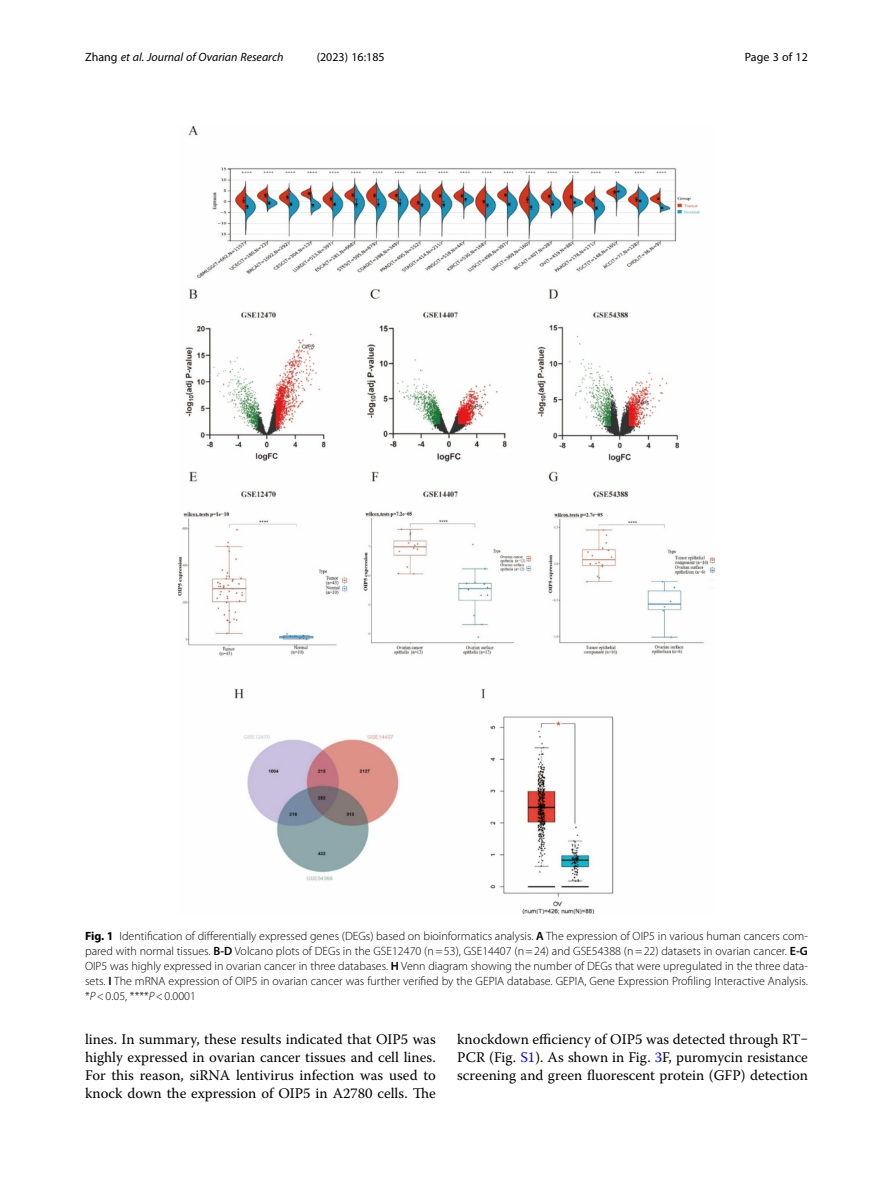
<style>
.page{position:relative;width:893px;height:1191px;background:#fff}
.page>*{position:absolute;margin:0;border:0;box-sizing:border-box;transform-origin:0 0}
.Body_Text{font:14.7px/18px "Warnock Pro";color:#000;text-align:justify}
.Figure_Caption{font:300 12px/15px "Myriad Pro";color:#000;text-align:justify}
.t1{font:italic 12px "Myriad Pro";color:#000}
.t2{font:12px "Myriad Pro";color:#000}
.s1{font-style:normal}
.s2{font-weight:700}
.s3{font-weight:600}
.s4{font-style:italic}
.s5{color:#00f}
</style>
<div class="page">
<img style="left:178px;top:126px;width:536px;height:787px">
<p class="t1" style="left:85px;top:50px;width:200px"><span class="s1">Zhang</span> et al. Journal of Ovarian Research</p>
<p class="t2" style="left:317px;top:50px;width:70px">(2023) 16:185</p>
<p class="t2" style="left:745px;top:50px;width:65px">Page 3 of 12</p>
<p class="Figure_Caption" style="left:85px;top:929px;width:724px"><span class="s2">Fig. 1</span> Identification of differentially expressed genes (DEGs) based on bioinformatics analysis. <span class="s3">A</span> The expression of OIP5 in various human cancers com&shy;pared with normal tissues. <span class="s3">B-D</span> Volcano plots of DEGs in the GSE12470 (n=53), GSE14407 (n=24) and GSE54388 (n=22) datasets in ovarian cancer. <span class="s3">E-G </span>OIP5 was highly expressed in ovarian cancer in three databases. <span class="s3">H</span> Venn diagram showing the number of DEGs that were upregulated in the three data&shy;sets. <span class="s3">I</span> The mRNA expression of OIP5 in ovarian cancer was further verified by the GEPIA database. GEPIA, Gene Expression Profiling Interactive Analysis. *<span class="s4">P</span>&lt;0.05, ****<span class="s4">P</span>&lt;0.0001</p>
<p class="Body_Text" style="left:85px;top:1030px;width:352px">lines. In summary, these results indicated that OIP5 was highly expressed in ovarian cancer tissues and cell lines.<br>For this reason, siRNA lentivirus infection was used to knock down the expression of OIP5 in A2780 cells. The</p>
<p class="Body_Text" style="left:457px;top:1030px;width:352px">knockdown efficiency of OIP5 was detected through RT‒ PCR (Fig. <span class="s5">S1</span>). As shown in Fig. <span class="s5">3</span>F, puromycin resistance screening and green fluorescent protein (GFP) detection</p>
</div>
